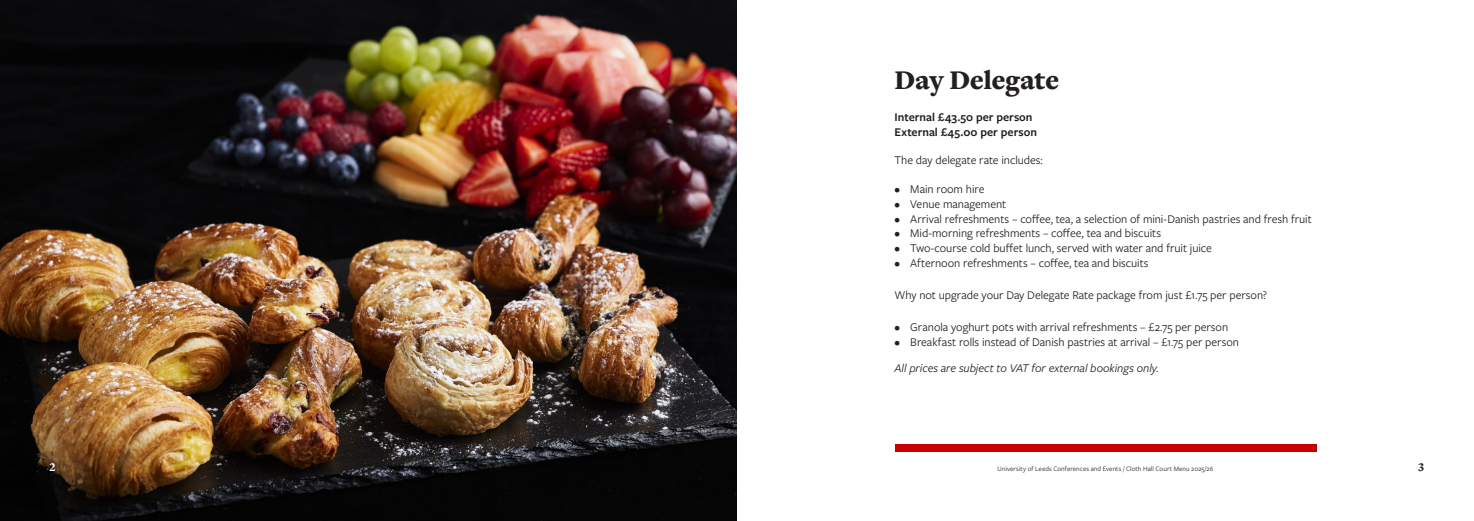
<style>
.page{position:relative;width:1474px;height:521px;background:#fff}
.page>*{position:absolute;margin:0;border:0;box-sizing:border-box;transform-origin:0 0}
.t1{font:900 28px "Freight Text Pro";letter-spacing:-.015em;color:#231f20}
.t2{font:12.25px "Freight Sans Pro";letter-spacing:-.005em;color:#231f20}
.t3{font:italic 12.25px "Freight Sans Pro";letter-spacing:-.005em;color:#231f20}
.t4{font:600 12.25px "Freight Sans Pro";color:#231f20}
.t5{font:900 12.25px "Freight Text Pro";color:#fff}
.t6{font:900 12.25px "Freight Text Pro";color:#231f20}
.t7{font:7px "Freight Sans Pro";letter-spacing:.01em;color:#231f20}
</style>
<div class="page">
<img style="left:0;top:0;width:737px;height:521px">
<div style="left:894px;top:444px;width:422px;height:7px;background:#c70000"></div>
<p class="t1" style="left:894px;top:61px;width:166px">Day Delegate</p>
<p class="t4" style="left:894px;top:109px;width:139px">Internal £43.50 per person</p>
<p class="t4" style="left:894px;top:123px;width:144px">External £45.00 per person</p>
<p class="t2" style="left:894px;top:152px;width:150px">The day delegate rate includes:</p>
<p class="t2" style="left:894px;top:181px;width:91px">• Main room hire</p>
<p class="t2" style="left:894px;top:196px;width:113px">• Venue management</p>
<p class="t2" style="left:894px;top:211px;width:419px">• Arrival refreshments – coffee, tea, a selection of mini-Danish pastries and fresh fruit</p>
<p class="t2" style="left:894px;top:225px;width:268px">• Mid-morning refreshments – coffee, tea and biscuits</p>
<p class="t2" style="left:894px;top:240px;width:319px">• Two-course cold buffet lunch, served with water and fruit juice</p>
<p class="t2" style="left:894px;top:255px;width:256px">• Afternoon refreshments – coffee, tea and biscuits</p>
<p class="t2" style="left:894px;top:287px;width:374px">Why not upgrade your Day Delegate Rate package from just £1.75 per person?</p>
<p class="t2" style="left:894px;top:319px;width:335px">• Granola yoghurt pots with arrival refreshments – £2.75 per person</p>
<p class="t2" style="left:894px;top:334px;width:346px">• Breakfast rolls instead of Danish pastries at arrival – £1.75 per person</p>
<p class="t3" style="left:894px;top:360px;width:266px">All prices are subject to VAT for external bookings only.</p>
<p class="t5" style="left:50px;top:459px;width:8px">2</p>
<p class="t7" style="left:997px;top:464px;width:217px">University of Leeds Conferences and Events / Cloth Hall Court Menu 2025/26</p>
<p class="t6" style="left:1418px;top:459px;width:8px">3</p>
</div>
